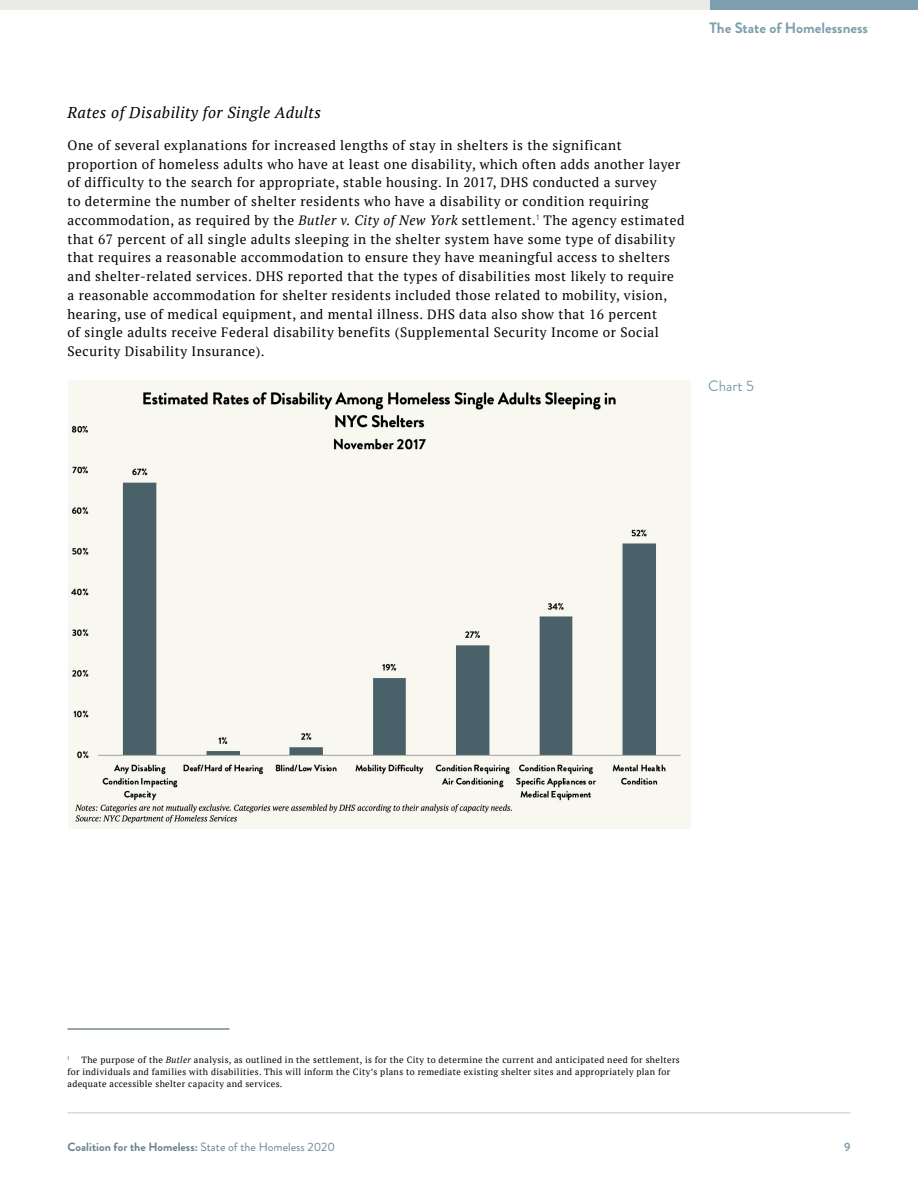
<style>
.page{position:relative;width:918px;height:1188px;background:#fff}
.page>*{position:absolute;margin:0;border:0;box-sizing:border-box;transform-origin:0 0}
.t1{font:italic 15.75px "PT Serif";letter-spacing:.03em;color:#000}
.t2{font:700 15px "Brandon Grotesque";color:#7d9ead}
.t3{font:15px "Brandon Grotesque";color:#7d9ead}
.t4{font:13.5px/18.8px "PT Serif";letter-spacing:.04em;color:#000}
.t5{font:700 12px "Brandon Grotesque";color:#698591}
.t6{font:700 12px "Brandon Grotesque";color:#7d9ead}
.t7{font:9px/12px "PT Serif";letter-spacing:.04em;color:#000}
.t8{font:500 5.25px "Brandon Grotesque";color:#4b616e}
.s1{font-style:italic}
.s2{font-weight:400}
</style>
<div class="page">
<hr style="left:68px;top:1112px;width:782px;height:1px;background:#becfd6">
<div style="left:710px;top:0;width:208px;height:10px;background:#7d9ead"></div>
<div style="left:0;top:0;width:710px;height:10px;background:#eaebe6"></div>
<hr style="left:68px;top:1028px;width:162px;height:2px;background:#4b616e">
<img style="left:68px;top:380px;width:622px;height:448px">
<p class="t2" style="left:710px;top:18px;width:160px">The State of Homelessness</p>
<p class="t1" style="left:68px;top:104px;width:255px">Rates of Disability for Single Adults</p>
<p class="t4" style="left:67px;top:136px;width:619px">One of several explanations for increased lengths of stay in shelters is the significant proportion of homeless adults who have at least one disability, which often adds another layer of difficulty to the search for appropriate, stable housing. In 2017, DHS conducted a survey<br>to determine the number of shelter residents who have a disability or condition requiring accommodation, as required by the <span class="s1">Butler v. City of New York</span> settlement.<sup>1</sup> The agency estimated that 67 percent of all single adults sleeping in the shelter system have some type of disability that requires a reasonable accommodation to ensure they have meaningful access to shelters and shelter-related services. DHS reported that the types of disabilities most likely to require<br>a reasonable accommodation for shelter residents included those related to mobility, vision, hearing, use of medical equipment, and mental illness. DHS data also show that 16 percent<br>of single adults receive Federal disability benefits (Supplemental Security Income or Social Security Disability Insurance).</p>
<p class="t3" style="left:708px;top:375px;width:47px">Chart 5</p>
<p class="t8" style="left:68px;top:1054px;width:3px">1</p>
<p class="t7" style="left:68px;top:1054px;width:614px;text-indent:14px">The purpose of the <span class="s1">Butler</span> analysis, as outlined in the settlement, is for the City to determine the current and anticipated need for shelters for individuals and families with disabilities. This will inform the City’s plans to remediate existing shelter sites and appropriately plan for adequate accessible shelter capacity and services.</p>
<p class="t5" style="left:68px;top:1138px;width:269px">Coalition for the Homeless: <span class="s2">State of the Homeless 2020</span></p>
<p class="t6" style="left:844px;top:1138px;width:8px">9</p>
</div>
